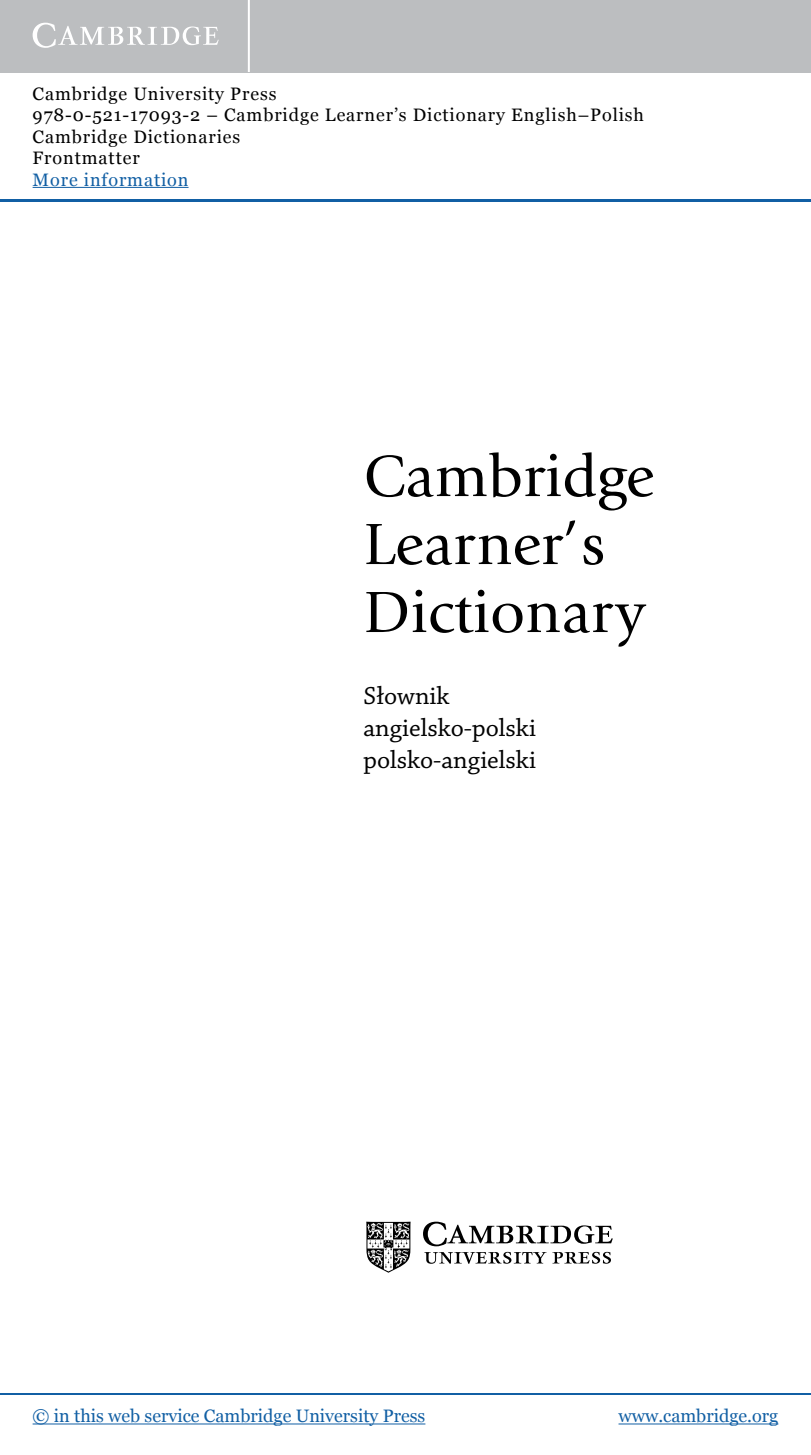
<style>
.page{position:relative;width:811px;height:1455px;background:#fff}
.page>*{position:absolute;margin:0;border:0;box-sizing:border-box;transform-origin:0 0}
.t1{font:60px/68px "Giovanni EFOP";color:#000}
.t2{font:26px/32px "Chaparral Pro";color:#000}
.t3{font:18px/21.4px "Georgia";letter-spacing:.05em;color:#000}
.t4{font:18px "Georgia";color:#115fa4}
.t5{font:18px "Georgia";letter-spacing:.05em;color:#115fa4}
</style>
<div class="page">
<div style="left:0;top:0;width:811px;height:72px;background:#bcbec0"></div>
<hr style="left:248px;top:0;width:2px;height:72px;background:#fff">
<svg style="left:33px;top:23px;width:186px;height:25px"></svg>
<hr style="left:33px;top:187px;width:155px;height:1px;background:#115fa4">
<hr style="left:0;top:200px;width:811px;height:2px;background:#115fa4">
<hr style="left:0;top:1393px;width:811px;height:2px;background:#115fa4">
<hr style="left:33px;top:1423px;width:392px;height:1px;background:#115fa4">
<hr style="left:618px;top:1423px;width:160px;height:1px;background:#115fa4">
<svg style="left:423px;top:1222px;width:190px;height:24px"></svg>
<svg style="left:424px;top:1252px;width:122px;height:12px"></svg>
<svg style="left:552px;top:1252px;width:59px;height:12px"></svg>
<svg style="left:366px;top:1222px;width:44px;height:51px"></svg>
<p class="t3" style="left:33px;top:83px;width:613px">Cambridge University Press<br>978-0-521-17093-2 – Cambridge Learner’s Dictionary English–Polish Cambridge Dictionaries<br>Frontmatter</p>
<p class="t5" style="left:33px;top:169px;width:157px">More information</p>
<h1 class="t1" style="left:363px;top:442px;width:292px">Cambridge<br>Learner’s<br>Dictionary</h1>
<h2 class="t2" style="left:363px;top:681px;width:174px">Słownik angielsko-polski polsko-angielski</h2>
<p class="t4" style="left:33px;top:1405px;width:394px">© in this web service Cambridge University Press</p>
<p class="t4" style="left:618px;top:1405px;width:161px">www.cambridge.org</p>
</div>
